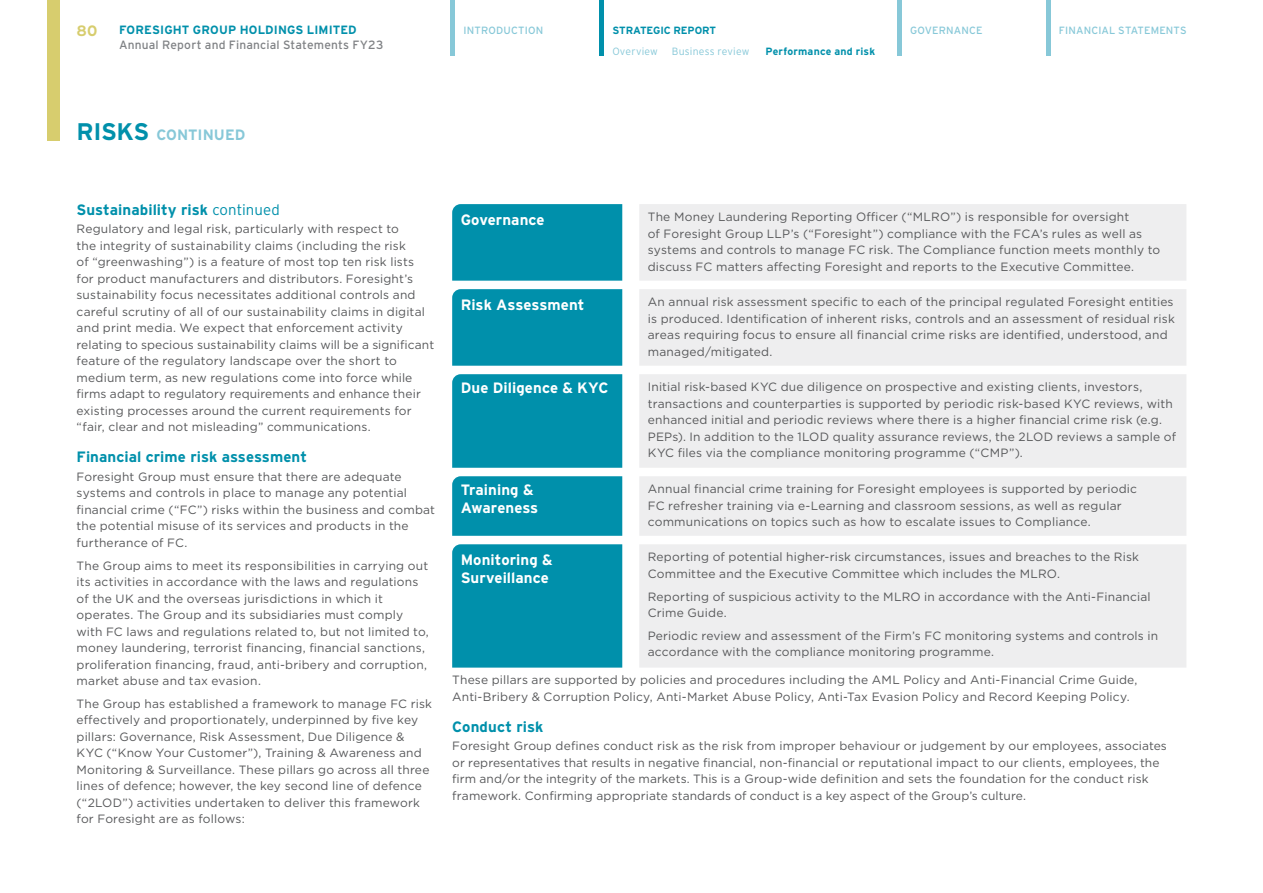
<style>
.page{position:relative;width:1263px;height:893px;background:#fff}
.page>*{position:absolute;margin:0;border:0;box-sizing:border-box;transform-origin:0 0}
.t1{font:700 15px/18px "Interstate";letter-spacing:.005em;color:#fff}
.t2{font:700 15px "Interstate";letter-spacing:.005em;color:#0090ab}
.t3{font:700 15px "Interstate";color:#87c8d8}
.t4{font:700 15px "Interstate";color:#d7cd6e}
.t5{font:12px/16.5px "Gotham";letter-spacing:.015em;color:#57585a}
.t6{font:12px "Interstate";letter-spacing:.015em;color:#808285}
.t7{font:700 12px "Interstate";letter-spacing:.01em;color:#0090ab}
.t8{font:10.5px "Interstate";letter-spacing:.015em;color:#87c8d8}
.t9{font:300 10.5px "Interstate";letter-spacing:.015em;color:#87c8d8}
.t10{font:700 10.5px "Interstate";letter-spacing:.01em;color:#0090ab}
.t11{font:700 10.5px "Interstate";letter-spacing:-.01em;color:#0090ab}
.s1{font-size:24px;color:#0090ab}
.s2{font-weight:300}
</style>
<div class="page">
<div style="left:47px;top:0;width:13px;height:140px;background:#d7cd6e"></div>
<div style="left:639px;top:204px;width:547px;height:464px;background:#eeeeef"></div>
<div style="left:452px;top:204px;width:170px;height:77px;background:#0090ab"></div>
<div style="left:452px;top:289px;width:170px;height:77px;background:#0090ab"></div>
<div style="left:452px;top:374px;width:170px;height:94px;background:#0090ab"></div>
<div style="left:452px;top:476px;width:170px;height:60px;background:#0090ab"></div>
<div style="left:452px;top:544px;width:170px;height:124px;background:#0090ab"></div>
<hr style="left:600px;top:0;width:4px;height:55px;background:#0090ab">
<hr style="left:451px;top:0;width:4px;height:55px;background:#87c8d8">
<hr style="left:897px;top:0;width:4px;height:55px;background:#87c8d8">
<hr style="left:1046px;top:0;width:4px;height:55px;background:#87c8d8">
<p class="t4" style="left:77px;top:22px;width:22px">80</p>
<p class="t7" style="left:119px;top:23px;width:239px">FORESIGHT GROUP HOLDINGS LIMITED</p>
<p class="t6" style="left:119px;top:38px;width:266px">Annual Report and Financial Statements FY23</p>
<p class="t8" style="left:463px;top:24px;width:81px">INTRODUCTION</p>
<p class="t11" style="left:612px;top:24px;width:105px">STRATEGIC REPORT</p>
<p class="t8" style="left:910px;top:24px;width:74px">GOVERNANCE</p>
<p class="t8" style="left:1059px;top:24px;width:129px">FINANCIAL STATEMENTS</p>
<p class="t9" style="left:612px;top:46px;width:47px">Overview</p>
<p class="t9" style="left:672px;top:46px;width:79px">Business review</p>
<p class="t10" style="left:765px;top:46px;width:111px">Performance and risk</p>
<p class="t3" style="left:77px;top:127px;width:170px"><span class="s1">RISKS</span> CONTINUED</p>
<p class="t2" style="left:77px;top:201px;width:205px">Sustainability risk <span class="s2">continued</span></p>
<p class="t5" style="left:77px;top:220px;width:359px">Regulatory and legal risk, particularly with respect to<br>the integrity of sustainability claims (including the risk<br>of “greenwashing”) is a feature of most top ten risk lists for product manufacturers and distributors. Foresight’s sustainability focus necessitates additional controls and careful scrutiny of all of our sustainability claims in digital and print media. We expect that enforcement activity relating to specious sustainability claims will be a significant feature of the regulatory landscape over the short to medium term, as new regulations come into force while firms adapt to regulatory requirements and enhance their existing processes around the current requirements for “fair, clear and not misleading” communications.</p>
<p class="t2" style="left:77px;top:448px;width:232px">Financial crime risk assessment</p>
<p class="t5" style="left:77px;top:468px;width:360px">Foresight Group must ensure that there are adequate systems and controls in place to manage any potential financial crime (“FC”) risks within the business and combat the potential misuse of its services and products in the furtherance of FC.</p>
<p class="t5" style="left:77px;top:557px;width:354px">The Group aims to meet its responsibilities in carrying out its activities in accordance with the laws and regulations of the UK and the overseas jurisdictions in which it operates. The Group and its subsidiaries must comply with FC laws and regulations related to, but not limited to, money laundering, terrorist financing, financial sanctions, proliferation financing, fraud, anti-bribery and corruption, market abuse and tax evasion.</p>
<p class="t5" style="left:77px;top:695px;width:357px">The Group has established a framework to manage FC risk effectively and proportionately, underpinned by five key pillars: Governance, Risk Assessment, Due Diligence &amp; KYC (“Know Your Customer”), Training &amp; Awareness and Monitoring &amp; Surveillance. These pillars go across all three lines of defence; however, the key second line of defence (“2LOD”) activities undertaken to deliver this framework for Foresight are as follows:</p>
<p class="t1" style="left:461px;top:210px;width:85px">Governance</p>
<p class="t5" style="left:648px;top:208px;width:514px">The Money Laundering Reporting Officer (“MLRO”) is responsible for oversight<br>of Foresight Group LLP’s (“Foresight”) compliance with the FCA’s rules as well as systems and controls to manage FC risk. The Compliance function meets monthly to discuss FC matters affecting Foresight and reports to the Executive Committee.</p>
<p class="t1" style="left:461px;top:295px;width:125px">Risk Assessment</p>
<p class="t5" style="left:648px;top:293px;width:529px">An annual risk assessment specific to each of the principal regulated Foresight entities is produced. Identification of inherent risks, controls and an assessment of residual risk areas requiring focus to ensure all financial crime risks are identified, understood, and managed/mitigated.</p>
<p class="t1" style="left:461px;top:379px;width:149px">Due Diligence &amp; KYC</p>
<p class="t5" style="left:648px;top:378px;width:530px">Initial risk-based KYC due diligence on prospective and existing clients, investors, transactions and counterparties is supported by periodic risk-based KYC reviews, with enhanced initial and periodic reviews where there is a higher financial crime risk (e.g.<br>PEPs). In addition to the 1LOD quality assurance reviews, the 2LOD reviews a sample of KYC files via the compliance monitoring programme (“CMP”).</p>
<p class="t1" style="left:461px;top:481px;width:79px">Training &amp;<br>Awareness</p>
<p class="t5" style="left:648px;top:480px;width:491px">Annual financial crime training for Foresight employees is supported by periodic<br>FC refresher training via e-Learning and classroom sessions, as well as regular communications on topics such as how to escalate issues to Compliance.</p>
<p class="t1" style="left:461px;top:550px;width:94px">Monitoring &amp;<br>Surveillance</p>
<p class="t5" style="left:648px;top:548px;width:493px">Reporting of potential higher‑risk circumstances, issues and breaches to the Risk<br>Committee and the Executive Committee which includes the MLRO.</p>
<p class="t5" style="left:648px;top:588px;width:504px">Reporting of suspicious activity to the MLRO in accordance with the Anti-Financial<br>Crime Guide.</p>
<p class="t5" style="left:648px;top:627px;width:512px">Periodic review and assessment of the Firm’s FC monitoring systems and controls in accordance with the compliance monitoring programme.</p>
<p class="t5" style="left:452px;top:672px;width:687px">These pillars are supported by policies and procedures including the AML Policy and Anti-Financial Crime Guide,<br>Anti‑Bribery &amp; Corruption Policy, Anti-Market Abuse Policy, Anti-Tax Evasion Policy and Record Keeping Policy.</p>
<p class="t2" style="left:452px;top:718px;width:93px">Conduct risk</p>
<p class="t5" style="left:452px;top:738px;width:716px">Foresight Group defines conduct risk as the risk from improper behaviour or judgement by our employees, associates or representatives that results in negative financial, non-financial or reputational impact to our clients, employees, the firm and/or the integrity of the markets. This is a Group-wide definition and sets the foundation for the conduct risk framework. Confirming appropriate standards of conduct is a key aspect of the Group’s culture.</p>
</div>
